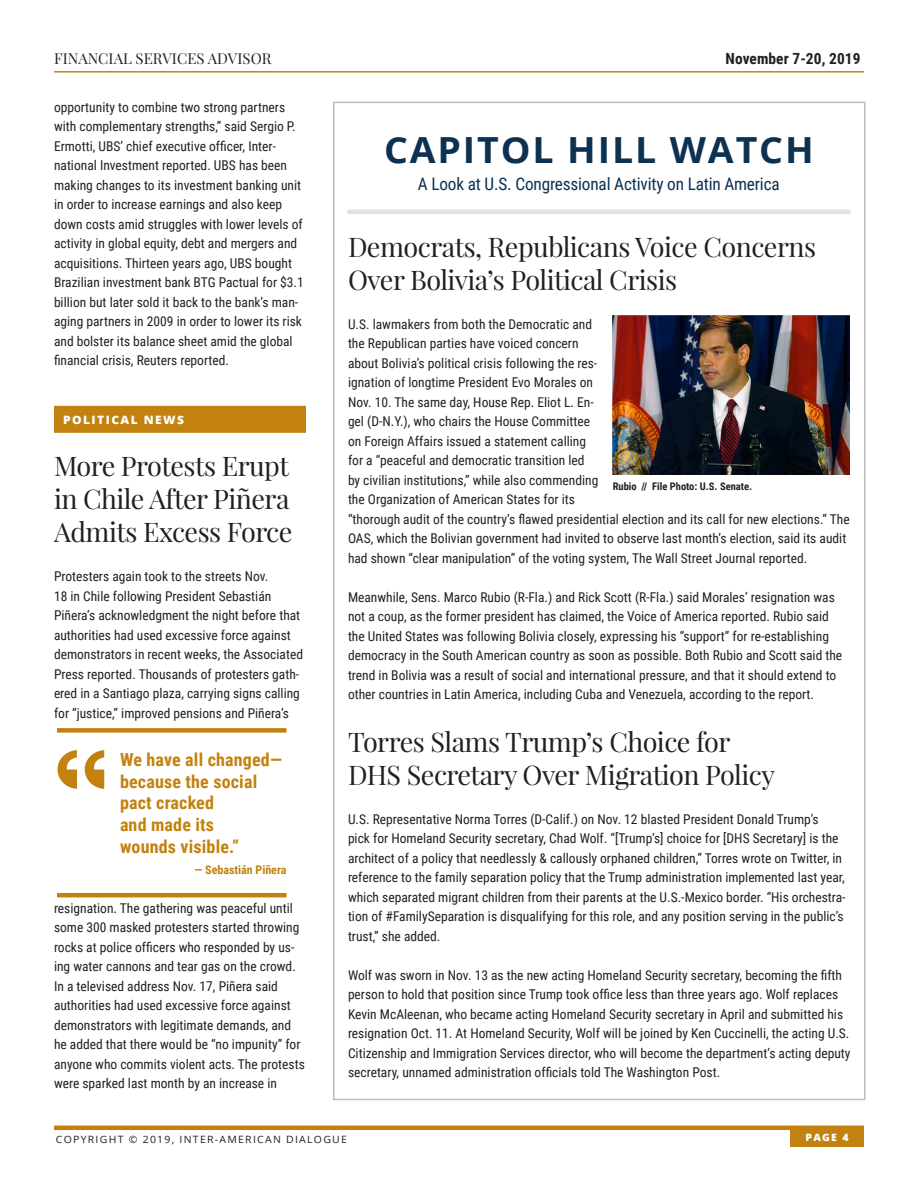
<style>
.page{position:relative;width:918px;height:1188px;background:#fff}
.page>*{position:absolute;margin:0;border:0;box-sizing:border-box;transform-origin:0 0}
.Capitol_Hill_Title{font:700 36px "Open Sans";letter-spacing:.05em;color:#0c3151;scale:1.04 1}
.Subhead_18pt{font:27px/33px "Playfair Display";letter-spacing:-.02em;color:#231f20}
.New_-_Block_Quote_Te{font:700 18px/21.6px "Roboto Condensed";letter-spacing:.01em;color:#c3820f}
.Capitol_Hill_Title_S{font:17.25px "Roboto Condensed";letter-spacing:-.01em;color:#0c3151}
.t1{font:700 15.3px "Roboto Condensed";letter-spacing:.005em;color:#231f20}
.t2{font:15px "Playfair Display";letter-spacing:.005em;color:#231f20}
.Main_Body_Text{font:13.5px/19.5px "Roboto Condensed";color:#231f20}
.Quote_-_Name{font:700 12px "Roboto Condensed";color:#c3820f}
.Sections_-_with_Yell{font:800 11.55px "Open Sans";letter-spacing:.12em;color:#fff;scale:1.04 1}
.Photo_caption{font:700 10.5px "Roboto Condensed";color:#231f20}
.t3{font:10.05px "Open Sans";letter-spacing:.12em;color:#231f20;scale:1.04 1}
.t4{font:800 10.05px "Open Sans";color:#fff;scale:1.04 1}
</style>
<div class="page">
<hr style="left:54px;top:1126px;width:810px;height:4px;background:#c3820f">
<div style="left:790px;top:1129px;width:74px;height:18px;background:#c3820f"></div>
<hr style="left:54px;top:71px;width:810px;height:2px;background:#c3820f">
<div style="left:54px;top:406px;width:252px;height:27px;background:#c3820f"></div>
<div style="left:57px;top:728px;width:229px;height:5px;background:#c3820f"></div>
<hr style="left:57px;top:893px;width:229px;height:4px;background:#c3820f">
<svg style="left:57px;top:750px;width:20px;height:39px"></svg>
<svg style="left:85px;top:750px;width:19px;height:39px"></svg>
<img style="left:613px;top:316px;width:237px;height:158px">
<hr style="left:347px;top:210px;width:503px;height:4px;background:#e1e2e4">
<p class="t2" style="left:54px;top:49px;width:219px">FINANCIAL SERVICES ADVISOR</p>
<p class="t1" style="left:726px;top:47px;width:136px">November 7-20, 2019</p>
<p class="Main_Body_Text" style="left:54px;top:97px;width:251px">opportunity to combine two strong partners with complementary strengths,” said Sergio P.<br>Ermotti, UBS’ chief executive officer, Inter&shy;national Investment reported. UBS has been making changes to its investment banking unit in order to increase earnings and also keep down costs amid struggles with lower levels of activity in global equity, debt and mergers and acquisitions. Thirteen years ago, UBS bought Brazilian investment bank BTG Pactual for $3.1 billion but later sold it back to the bank’s man&shy;aging partners in 2009 in order to lower its risk and bolster its balance sheet amid the global financial crisis, Reuters reported.</p>
<p class="Capitol_Hill_Title" style="left:384px;top:124px;width:415px">CAPITOL HILL WATCH</p>
<p class="Capitol_Hill_Title_S" style="left:418px;top:172px;width:363px">A Look at U.S. Congressional Activity on Latin America</p>
<p class="Subhead_18pt" style="left:348px;top:230px;width:470px">Democrats, Republicans Voice Concerns<br>Over Bolivia’s Political Crisis</p>
<p class="Main_Body_Text" style="left:348px;top:314px;width:503px">U.S. lawmakers from both the Democratic and<br>the Republican parties have voiced concern<br>about Bolivia’s political crisis following the res-<br>ignation of longtime President Evo Morales on<br>Nov. 10. The same day, House Rep. Eliot L. En-<br>gel (D-N.Y.), who chairs the House Committee<br>on Foreign Affairs issued a statement calling<br>for a “peaceful and democratic transition led<br>by civilian institutions,” while also commending<br>the Organization of American States for its<br>“thorough audit of the country’s flawed presidential election and its call for new elections.” The OAS, which the Bolivian government had invited to observe last month’s election, said its audit had shown “clear manipulation” of the voting system, The Wall Street Journal reported.</p>
<p class="Main_Body_Text" style="left:348px;top:587px;width:496px">Meanwhile, Sens. Marco Rubio (R-Fla.) and Rick Scott (R-Fla.) said Morales’ resignation was not a coup, as the former president has claimed, the Voice of America reported. Rubio said the United States was following Bolivia closely, expressing his “support” for re-establishing democracy in the South American country as soon as possible. Both Rubio and Scott said the trend in Bolivia was a result of social and international pressure, and that it should extend to other countries in Latin America, including Cuba and Venezuela, according to the report.</p>
<p class="Subhead_18pt" style="left:348px;top:725px;width:428px">Torres Slams Trump’s Choice for<br>DHS Secretary Over Migration Policy</p>
<p class="Main_Body_Text" style="left:348px;top:809px;width:499px">U.S. Representative Norma Torres (D-Calif.) on Nov. 12 blasted President Donald Trump’s<br>pick for Homeland Security secretary, Chad Wolf. “[Trump’s] choice for [DHS Secretary] is the architect of a policy that needlessly &amp; callously orphaned children,” Torres wrote on Twitter, in reference to the family separation policy that the Trump administration implemented last year, which separated migrant children from their parents at the U.S.-Mexico border. “His orchestra&shy;tion of #FamilySeparation is disqualifying for this role, and any position serving in the public’s trust,” she added.</p>
<p class="Main_Body_Text" style="left:348px;top:965px;width:504px">Wolf was sworn in Nov. 13 as the new acting Homeland Security secretary, becoming the fifth person to hold that position since Trump took office less than three years ago. Wolf replaces Kevin McAleenan, who became acting Homeland Security secretary in April and submitted his resignation Oct. 11. At Homeland Security, Wolf will be joined by Ken Cuccinelli, the acting U.S.<br>Citizenship and Immigration Services director, who will become the department’s acting deputy secretary, unnamed administration officials told The Washington Post.</p>
<p class="Sections_-_with_Yell" style="left:63px;top:411px;width:118px">POLITICAL NEWS</p>
<p class="Subhead_18pt" style="left:54px;top:450px;width:240px">More Protests Erupt in Chile After Piñera<br>Admits Excess Force</p>
<p class="Main_Body_Text" style="left:54px;top:566px;width:251px">Protesters again took to the streets Nov.<br>18 in Chile following President Sebastián Piñera’s acknowledgment the night before that authorities had used excessive force against demonstrators in recent weeks, the Associated Press reported. Thousands of protesters gath&shy;ered in a Santiago plaza, carrying signs calling for “justice,” improved pensions and Piñera’s</p>
<p class="Photo_caption" style="left:613px;top:478px;width:141px">Rubio // File Photo: U.S. Senate.</p>
<p class="New_-_Block_Quote_Te" style="left:120px;top:748px;width:163px">We have all changed— because the social pact cracked<br>and made its<br>wounds visible.”</p>
<p class="Quote_-_Name" style="left:195px;top:861px;width:93px">— Sebastián Piñera</p>
<p class="Main_Body_Text" style="left:54px;top:898px;width:252px">resignation. The gathering was peaceful until some 300 masked protesters started throwing rocks at police officers who responded by us&shy;ing water cannons and tear gas on the crowd.<br>In a televised address Nov. 17, Piñera said authorities had used excessive force against demonstrators with legitimate demands, and he added that there would be “no impunity” for anyone who commits violent acts. The protests were sparked last month by an increase in</p>
<p class="t3" style="left:56px;top:1132px;width:281px">COPYRIGHT © 2019, INTER-AMERICAN DIALOGUE</p>
<p class="t4" style="left:806px;top:1129px;width:43px">PAGE 4</p>
</div>
